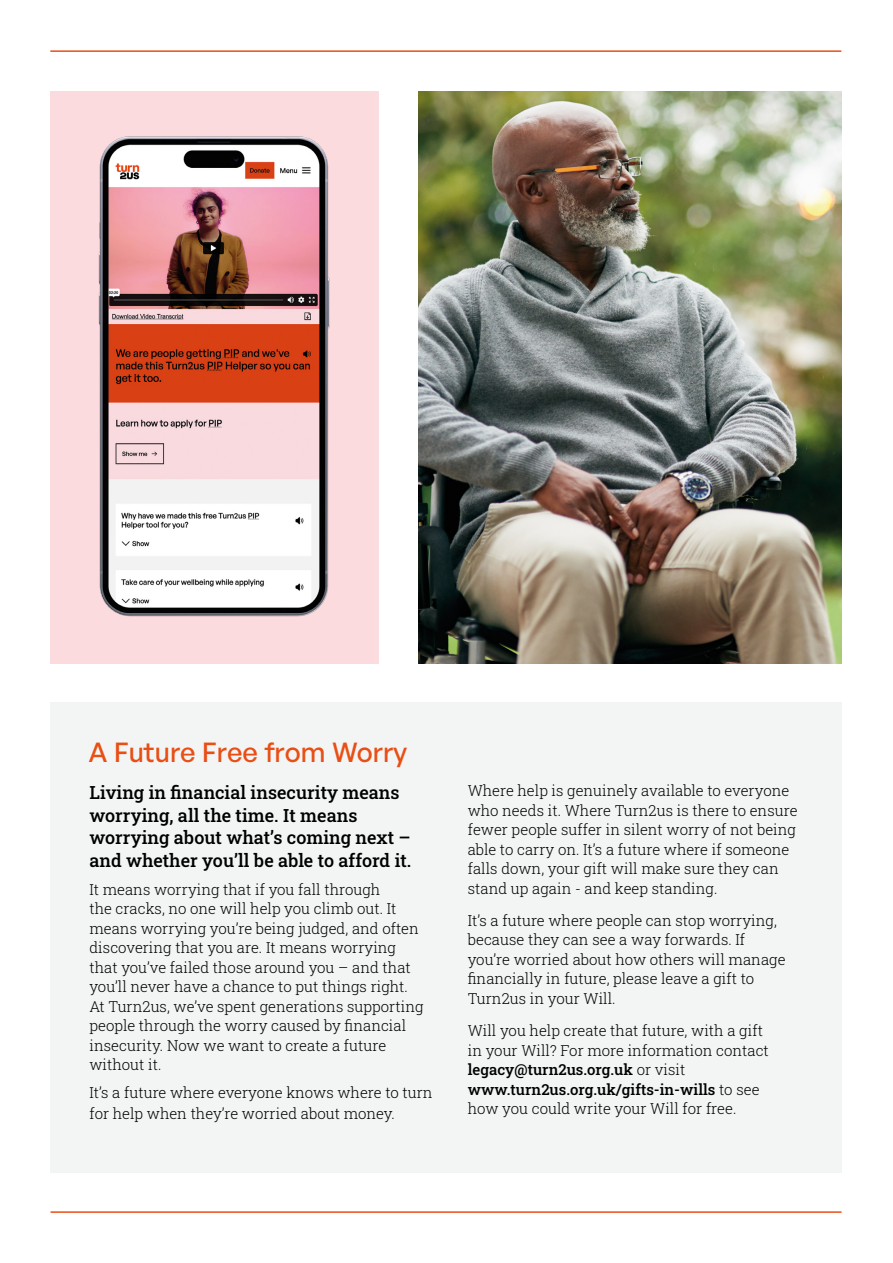
<style>
.page{position:relative;width:893px;height:1263px;background:#fff}
.page>*{position:absolute;margin:0;border:0;box-sizing:border-box;transform-origin:0 0}
.t1{font:500 27px "General Sans";color:#e94e14}
.t2{font:500 18px/22.5px "Roboto Slab";color:#000}
.t3{font:300 15px/19.5px "Roboto Slab";color:#000}
.s1{font-weight:500}
</style>
<div class="page">
<img style="left:50px;top:91px;width:434px;height:643px">
<svg style="left:359px;top:91px;width:82px;height:602px"></svg>
<div style="left:51px;top:703px;width:791px;height:470px;background:#f3f5f5"></div>
<img style="left:418px;top:91px;width:424px;height:573px">
<hr style="left:50px;top:50px;width:791px;height:2px;background:#e94e14">
<hr style="left:51px;top:1211px;width:790px;height:2px;background:#e94e14">
<h1 class="t1" style="left:88px;top:735px;width:320px">A Future Free from Worry</h1>
<p class="t2" style="left:89px;top:781px;width:323px">Living in financial insecurity means worrying, all the time. It means worrying about what’s coming next – and whether you’ll be able to afford it.</p>
<p class="t3" style="left:89px;top:879px;width:336px">It means worrying that if you fall through<br>the cracks, no one will help you climb out. It means worrying you’re being judged, and often discovering that you are. It means worrying that you’ve failed those around you – and that you’ll never have a chance to put things right.<br>At Turn2us, we’ve spent generations supporting people through the worry caused by financial insecurity. Now we want to create a future without it.</p>
<p class="t3" style="left:89px;top:1082px;width:345px;line-height:21px">It’s a future where everyone knows where to turn for help when they’re worried about money.</p>
<p class="t3" style="left:468px;top:780px;width:331px">Where help is genuinely available to everyone who needs it. Where Turn2us is there to ensure fewer people suffer in silent worry of not being able to carry on. It’s a future where if someone falls down, your gift will make sure they can stand up again - and keep standing.</p>
<p class="t3" style="left:468px;top:910px;width:319px">It’s a future where people can stop worrying, because they can see a way forwards. If you’re worried about how others will manage financially in future, please leave a gift to Turn2us in your Will.</p>
<p class="t3" style="left:468px;top:1020px;width:303px">Will you help create that future, with a gift in your Will? For more information contact <span class="s1">legacy@turn2us.org.uk</span> or visit <span class="s1">www.turn2us.org.uk/gifts-in-wills</span> to see how you could write your Will for free.</p>
</div>
